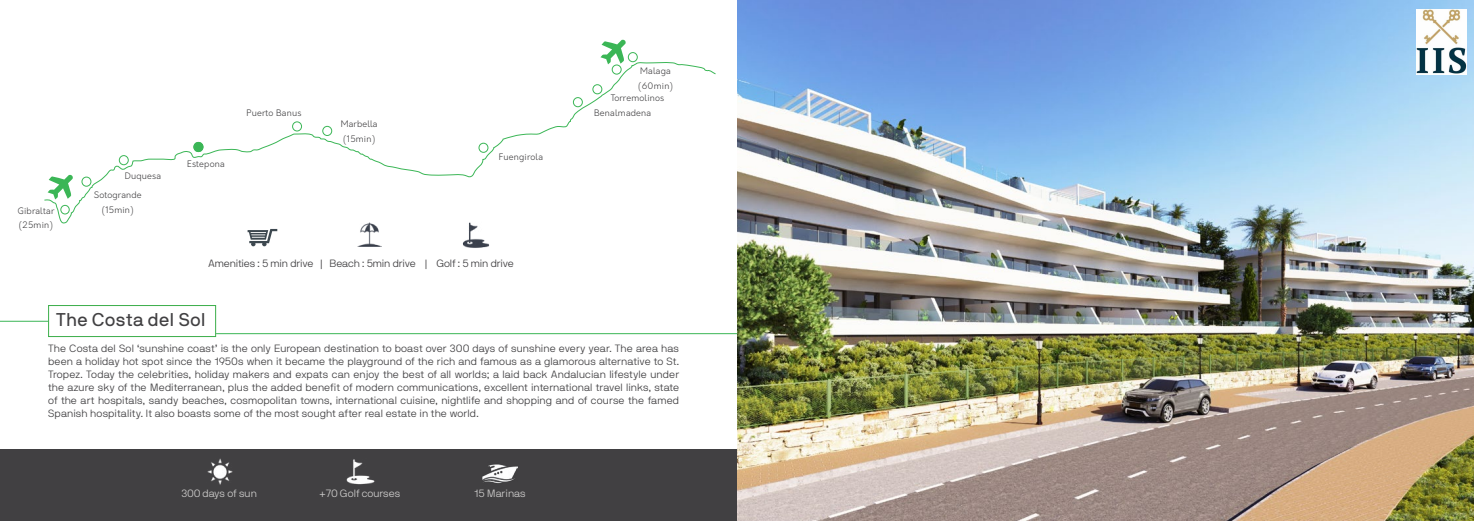
<style>
.page{position:relative;width:1474px;height:521px;background:#fff}
.page>*{position:absolute;margin:0;border:0;box-sizing:border-box;transform-origin:0 0}
.t1{font:18.38px "NB International Pro";letter-spacing:.02em;color:#414042}
.t2{font:300 10.5px/13.1px "NB International Pro";letter-spacing:-.005em;color:#414042;text-align:justify}
.t3{font:300 10.5px "NB International Pro";color:#cdcccb}
.t4{font:300 8.75px/14.7px "Orkney";letter-spacing:.02em;color:#414042}
</style>
<div class="page">
<hr style="left:0;top:321px;width:48px;height:1px;background:#3bb656">
<div style="left:48px;top:305px;width:168px;height:32px;border:1px solid #3bae49"></div>
<hr style="left:216px;top:333px;width:527px;height:1px;background:#3bb656">
<div style="left:0;top:449px;width:739px;height:72px;background:#414042"></div>
<img style="left:207px;top:458px;width:26px;height:27px">
<img style="left:482px;top:464px;width:36px;height:20px">
<img style="left:346px;top:459px;width:29px;height:26px">
<img style="left:737px;top:0;width:736px;height:521px">
<svg style="left:44px;top:61px;width:672px;height:163px"></svg>
<div style="left:292px;top:121px;width:10px;height:10px;border:1px solid #3bb656;border-radius:50%"></div>
<div style="left:322px;top:126px;width:10px;height:10px;border:1px solid #3bb656;border-radius:50%"></div>
<div style="left:194px;top:142px;width:9px;height:10px;background:#3bb656;border-radius:50%"></div>
<div style="left:194px;top:142px;width:9px;height:10px;border:1px solid #3bb656;border-radius:50%"></div>
<div style="left:60px;top:205px;width:10px;height:9px;border:1px solid #3bb656;border-radius:50%"></div>
<div style="left:478px;top:143px;width:10px;height:10px;border:1px solid #3bb656;border-radius:50%"></div>
<svg style="left:48px;top:174px;width:25px;height:25px"></svg>
<svg style="left:600px;top:39px;width:26px;height:25px"></svg>
<div style="left:592px;top:84px;width:10px;height:10px;border:1px solid #3bb656;border-radius:50%"></div>
<div style="left:628px;top:52px;width:9px;height:10px;border:1px solid #3bb656;border-radius:50%"></div>
<div style="left:611px;top:65px;width:10px;height:10px;border:1px solid #3bb656;border-radius:50%"></div>
<div style="left:193px;top:142px;width:10px;height:10px;border:1px solid #3bb656;border-radius:50%"></div>
<div style="left:119px;top:155px;width:10px;height:10px;border:1px solid #3bb656;border-radius:50%"></div>
<div style="left:82px;top:177px;width:9px;height:10px;border:1px solid #3bb656;border-radius:50%"></div>
<div style="left:573px;top:97px;width:10px;height:10px;border:1px solid #3bb656;border-radius:50%"></div>
<svg style="left:247px;top:229px;width:30px;height:17px"></svg>
<img style="left:357px;top:222px;width:24px;height:24px">
<img style="left:461px;top:222px;width:30px;height:26px">
<img style="left:1416px;top:10px;width:50px;height:65px">
<p class="t4" style="left:638px;top:64px;width:36px">Malaga (60min)</p>
<p class="t4" style="left:18px;top:203px;width:38px">Gibraltar (25min)</p>
<p class="t4" style="left:125px;top:169px;width:38px">Duquesa</p>
<p class="t4" style="left:94px;top:188px;width:49px;text-align:center">Sotogrande (15min)</p>
<p class="t4" style="left:187px;top:157px;width:39px">Estepona</p>
<p class="t4" style="left:246px;top:106px;width:56px">Puerto Banus</p>
<p class="t4" style="left:341px;top:117px;width:38px">Marbella (15min)</p>
<p class="t4" style="left:499px;top:150px;width:46px">Fuengirola</p>
<p class="t2" style="left:208px;top:256px;width:307px">Amenities : 5 min drive | Beach : 5min drive | Golf : 5 min drive</p>
<p class="t4" style="left:610px;top:91px;width:55px">Torremolinos</p>
<p class="t4" style="left:594px;top:105px;width:59px">Benalmadena</p>
<h1 class="t1" style="left:56px;top:309px;width:151px">The Costa del Sol</h1>
<p class="t2" style="left:48px;top:341px;width:632px">The Costa del Sol ‘sunshine coast’ is the only European destination to boast over 300 days of sunshine every year. The area has been a holiday hot spot since the 1950s when it became the playground of the rich and famous as a glamorous alternative to St.<br>Tropez. Today the celebrities, holiday makers and expats can enjoy the best of all worlds; a laid back Andalucian lifestyle under the azure sky of the Mediterranean, plus the added benefit of modern communications, excellent international travel links, state of the art hospitals, sandy beaches, cosmopolitan towns, international cuisine, nightlife and shopping and of course the famed Spanish hospitality. It also boasts some of the most sought after real estate in the world.</p>
<p class="t3" style="left:181px;top:488px;width:77px">300 days of sun</p>
<p class="t3" style="left:319px;top:488px;width:82px">+70 Golf courses</p>
<p class="t3" style="left:474px;top:488px;width:53px">15 Marinas</p>
</div>
